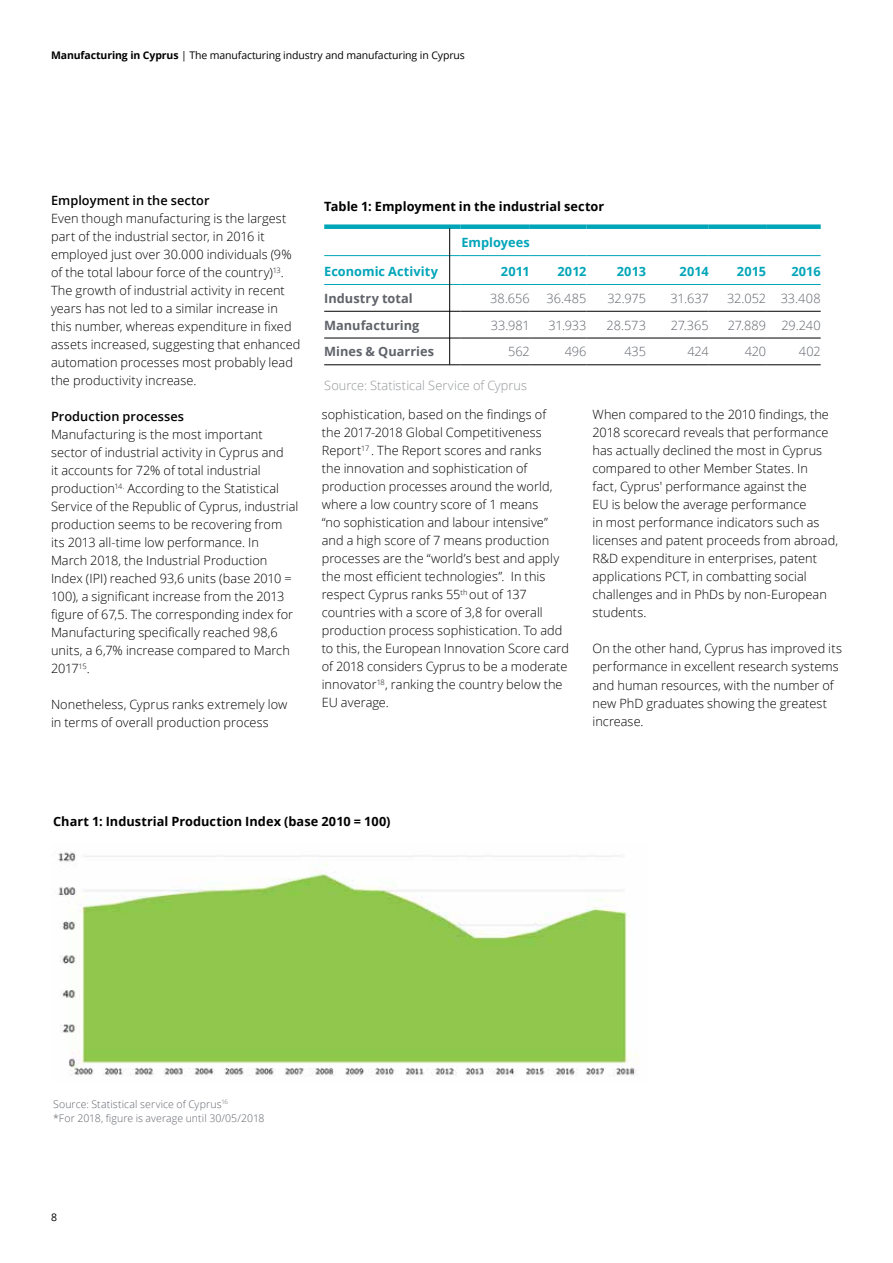
<style>
.page{position:relative;width:893px;height:1263px;background:#fff}
.page>*{position:absolute;margin:0;border:0;box-sizing:border-box;transform-origin:0 0}
.t1{font:300 12.75px/18px "Open Sans";letter-spacing:.005em;color:#000}
.t2{font:300 12.75px "Open Sans";letter-spacing:-.005em;color:#5f636a}
.t3{font:700 12.75px "Open Sans";letter-spacing:.005em;color:#000}
.t4{font:700 12.75px "Open Sans";letter-spacing:.005em;color:#00a5b8}
.t5{font:600 12.75px "Open Sans";letter-spacing:.005em;color:#000}
.t6{font:700 12.75px "Open Sans";color:#5f636a}
.t7{font:300 12.75px "Open Sans";letter-spacing:.005em;color:#939598}
.t8{font:300 10.5px/14.2px "Open Sans";letter-spacing:.01em;color:#5f636a}
.t9{font:10.5px "Open Sans";letter-spacing:-.01em;color:#000}
.s1{font-weight:700}
</style>
<div class="page">
<img style="left:58px;top:852px;width:580px;height:225px">
<hr style="left:324px;top:311px;width:136px;height:1px;background:#000">
<hr style="left:460px;top:311px;width:70px;height:1px;background:#000">
<hr style="left:530px;top:311px;width:56px;height:1px;background:#000">
<hr style="left:586px;top:311px;width:60px;height:1px;background:#000">
<hr style="left:646px;top:311px;width:63px;height:1px;background:#000">
<hr style="left:709px;top:311px;width:57px;height:1px;background:#000">
<hr style="left:766px;top:311px;width:55px;height:1px;background:#000">
<hr style="left:324px;top:338px;width:136px;height:1px;background:#000">
<hr style="left:460px;top:338px;width:70px;height:1px;background:#000">
<hr style="left:530px;top:338px;width:56px;height:1px;background:#000">
<hr style="left:586px;top:338px;width:60px;height:1px;background:#000">
<hr style="left:646px;top:338px;width:63px;height:1px;background:#000">
<hr style="left:709px;top:338px;width:57px;height:1px;background:#000">
<hr style="left:766px;top:338px;width:55px;height:1px;background:#000">
<hr style="left:324px;top:364px;width:136px;height:1px;background:#000">
<hr style="left:460px;top:364px;width:70px;height:1px;background:#000">
<hr style="left:530px;top:364px;width:56px;height:1px;background:#000">
<hr style="left:586px;top:364px;width:60px;height:1px;background:#000">
<hr style="left:646px;top:364px;width:63px;height:1px;background:#000">
<hr style="left:709px;top:364px;width:57px;height:1px;background:#000">
<hr style="left:766px;top:364px;width:55px;height:1px;background:#000">
<div style="left:324px;top:224px;width:136px;height:5px;background:#00a5b8"></div>
<div style="left:460px;top:224px;width:70px;height:5px;background:#00a5b8"></div>
<div style="left:530px;top:224px;width:56px;height:5px;background:#00a5b8"></div>
<div style="left:766px;top:224px;width:55px;height:5px;background:#00a5b8"></div>
<hr style="left:324px;top:255px;width:136px;height:1px;background:#00a5b8">
<hr style="left:460px;top:255px;width:70px;height:1px;background:#00a5b8">
<hr style="left:530px;top:255px;width:56px;height:1px;background:#00a5b8">
<hr style="left:766px;top:255px;width:55px;height:1px;background:#00a5b8">
<hr style="left:324px;top:284px;width:136px;height:1px;background:#00a5b8">
<hr style="left:460px;top:284px;width:70px;height:1px;background:#00a5b8">
<hr style="left:530px;top:284px;width:56px;height:1px;background:#00a5b8">
<hr style="left:586px;top:284px;width:60px;height:1px;background:#00a5b8">
<hr style="left:646px;top:284px;width:63px;height:1px;background:#00a5b8">
<hr style="left:709px;top:284px;width:57px;height:1px;background:#00a5b8">
<hr style="left:766px;top:284px;width:55px;height:1px;background:#00a5b8">
<div style="left:586px;top:224px;width:60px;height:5px;background:#00a5b8"></div>
<div style="left:646px;top:224px;width:63px;height:5px;background:#00a5b8"></div>
<div style="left:709px;top:224px;width:57px;height:5px;background:#00a5b8"></div>
<hr style="left:586px;top:255px;width:60px;height:1px;background:#00a5b8">
<hr style="left:646px;top:255px;width:63px;height:1px;background:#00a5b8">
<hr style="left:709px;top:255px;width:57px;height:1px;background:#00a5b8">
<hr style="left:449px;top:228px;width:1px;height:137px;background:#000">
<p class="t9" style="left:51px;top:48px;width:415px"><span class="s1">Manufacturing in Cyprus</span> | The manufacturing industry and manufacturing in Cyprus</p>
<p class="t5" style="left:51px;top:191px;width:160px">Employment in the sector</p>
<p class="t1" style="left:51px;top:209px;width:251px">Even though manufacturing is the largest part of the industrial sector, in 2016 it employed just over 30.000 individuals (9% of the total labour force of the country)<sup>13</sup>.<br>The growth of industrial activity in recent years has not led to a similar increase in this number, whereas expenditure in fixed assets increased, suggesting that enhanced automation processes most probably lead the productivity increase.</p>
<p class="t5" style="left:51px;top:407px;width:135px">Production processes</p>
<p class="t1" style="left:51px;top:425px;width:249px">Manufacturing is the most important sector of industrial activity in Cyprus and<br>it accounts for 72% of total industrial production<sup>14.</sup> According to the Statistical Service of the Republic of Cyprus, industrial production seems to be recovering from its 2013 all-time low performance. In<br>March 2018, the Industrial Production Index (IPI) reached 93,6 units (base 2010 = 100), a significant increase from the 2013 figure of 67,5. The corresponding index for Manufacturing specifically reached 98,6 units, a 6,7% increase compared to March 2017<sup>15</sup>.</p>
<p class="t1" style="left:51px;top:695px;width:238px">Nonetheless, Cyprus ranks extremely low in terms of overall production process</p>
<p class="t3" style="left:324px;top:197px;width:282px">Table 1: Employment in the industrial sector</p>
<p class="t4" style="left:461px;top:233px;width:70px">Employees</p>
<p class="t4" style="left:324px;top:262px;width:115px">Economic Activity</p>
<p class="t4" style="left:501px;top:262px;width:31px">2011</p>
<p class="t4" style="left:557px;top:262px;width:31px">2012</p>
<p class="t4" style="left:617px;top:262px;width:31px">2013</p>
<p class="t4" style="left:679px;top:262px;width:31px">2014</p>
<p class="t4" style="left:737px;top:262px;width:31px">2015</p>
<p class="t4" style="left:791px;top:262px;width:31px">2016</p>
<p class="t6" style="left:324px;top:289px;width:90px">Industry total</p>
<p class="t2" style="left:490px;top:289px;width:41px">38.656</p>
<p class="t2" style="left:546px;top:289px;width:41px">36.485</p>
<p class="t2" style="left:607px;top:289px;width:40px">32.975</p>
<p class="t2" style="left:671px;top:289px;width:40px">31.637</p>
<p class="t2" style="left:727px;top:289px;width:95px">32.052 33.408</p>
<p class="t6" style="left:324px;top:316px;width:97px">Manufacturing</p>
<p class="t2" style="left:491px;top:316px;width:41px">33.981</p>
<p class="t2" style="left:548px;top:316px;width:39px">31.933</p>
<p class="t2" style="left:606px;top:316px;width:41px">28.573</p>
<p class="t2" style="left:671px;top:316px;width:40px">27.365</p>
<p class="t2" style="left:728px;top:316px;width:94px">27.889 29.240</p>
<p class="t6" style="left:324px;top:343px;width:111px">Mines &amp; Quarries</p>
<p class="t2" style="left:508px;top:343px;width:23px">562</p>
<p class="t2" style="left:565px;top:343px;width:23px">496</p>
<p class="t2" style="left:624px;top:343px;width:23px">435</p>
<p class="t2" style="left:687px;top:343px;width:23px">424</p>
<p class="t2" style="left:745px;top:343px;width:23px">420</p>
<p class="t2" style="left:799px;top:343px;width:23px">402</p>
<p class="t7" style="left:324px;top:377px;width:204px">Source: Statistical Service of Cyprus</p>
<p class="t1" style="left:322px;top:405px;width:249px">sophistication, based on the findings of<br>the 2017-2018 Global Competitiveness Report<sup>17</sup> . The Report scores and ranks<br>the innovation and sophistication of production processes around the world, where a low country score of 1 means<br>“no sophistication and labour intensive” and a high score of 7 means production processes are the “world’s best and apply the most efficient technologies”. In this respect Cyprus ranks 55<sup>th</sup> out of 137 countries with a score of 3,8 for overall production process sophistication. To add to this, the European Innovation Score card of 2018 considers Cyprus to be a moderate innovator<sup>18</sup>, ranking the country below the EU average.</p>
<p class="t1" style="left:592px;top:405px;width:247px">When compared to the 2010 findings, the 2018 scorecard reveals that performance has actually declined the most in Cyprus compared to other Member States. In<br>fact, Cyprus' performance against the<br>EU is below the average performance<br>in most performance indicators such as licenses and patent proceeds from abroad, R&amp;D expenditure in enterprises, patent applications PCT, in combatting social challenges and in PhDs by non-European students.</p>
<p class="t1" style="left:592px;top:639px;width:251px">On the other hand, Cyprus has improved its performance in excellent research systems and human resources, with the number of new PhD graduates showing the greatest increase.</p>
<p class="t3" style="left:53px;top:812px;width:339px">Chart 1: Industrial Production Index (base 2010 = 100)</p>
<p class="t8" style="left:53px;top:1096px;width:213px">Source: Statistical service of Cyprus<sup>16<br></sup>*For 2018, figure is average until 30/05/2018</p>
<p class="t9" style="left:51px;top:1210px;width:8px">8</p>
</div>
